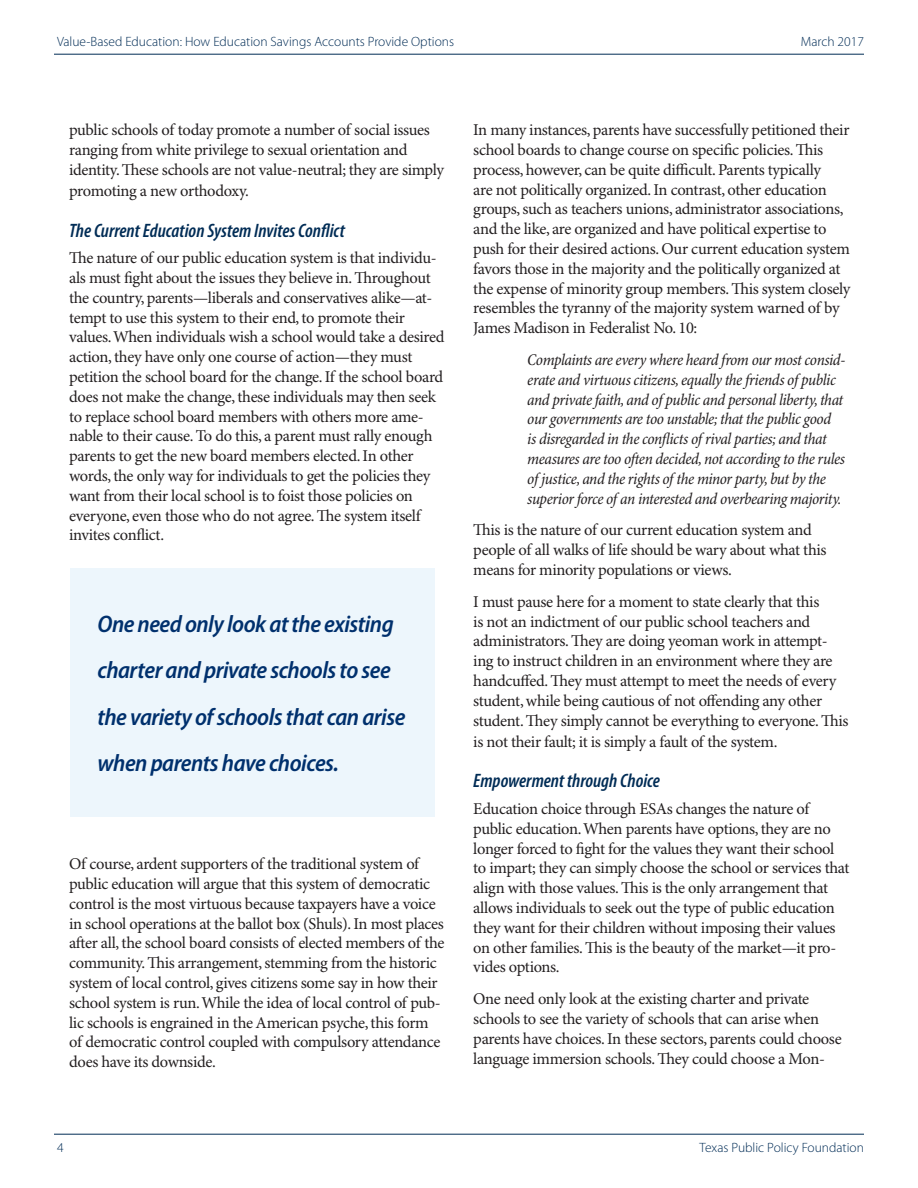
<style>
.page{position:relative;width:918px;height:1188px;background:#fff}
.page>*{position:absolute;margin:0;border:0;box-sizing:border-box;transform-origin:0 0}
.Normal_wrd_7{font:italic 600 semi-condensed 24px/46.5px "Myriad Pro";letter-spacing:-.02em;color:#00306d}
.Normal_wrd_7-2{font:italic 600 condensed 19.5px "Myriad Pro";color:#002c55}
.Normal_wrd_7-3{font:16.5px/19.8px "Minion Pro";letter-spacing:-.02em;color:#231f20}
.Normal_wrd_7-4{font:italic condensed 16.5px/19.8px "Minion Pro";letter-spacing:-.025em;color:#231f20}
.t1{font:300 13.5px "Myriad Pro";color:#002c55}
</style>
<div class="page">
<hr style="left:54px;top:54px;width:810px;height:1px;background:#002c55">
<hr style="left:54px;top:1134px;width:810px;height:1px;background:#002c55">
<div style="left:70px;top:568px;width:365px;height:249px;background:#edf6fc"></div>
<p class="t1" style="left:57px;top:34px;width:399px">Value-Based Education: How Education Savings Accounts Provide Options</p>
<p class="t1" style="left:801px;top:34px;width:65px">March 2017</p>
<p class="Normal_wrd_7-3" style="left:69px;top:121px;width:377px">public schools of today promote a number of social issues ranging from white privilege to sexual orientation and identity. These schools are not value-neutral; they are simply</p>
<p class="Normal_wrd_7-3" style="left:69px;top:182px;width:181px">promoting a new orthodoxy.</p>
<p class="Normal_wrd_7-2" style="left:69px;top:220px;width:277px">The Current Education System Invites Conflict</p>
<p class="Normal_wrd_7-3" style="left:69px;top:249px;width:377px">The nature of our public education system is that individu&shy;als must fight about the issues they believe in. Throughout the country, parents—liberals and conservatives alike—at&shy;tempt to use this system to their end, to promote their values. When individuals wish a school would take a desired action, they have only one course of action—they must petition the school board for the change. If the school board does not make the change, these individuals may then seek to replace school board members with others more ame&shy;nable to their cause. To do this, a parent must rally enough parents to get the new board members elected. In other words, the only way for individuals to get the policies they want from their local school is to foist those policies on everyone, even those who do not agree. The system itself invites conflict.</p>
<p class="Normal_wrd_7" style="left:98px;top:601px;width:309px">One need only look at the existing charter and private schools to see the variety of schools that can arise when parents have choices.</p>
<p class="Normal_wrd_7-3" style="left:69px;top:855px;width:377px">Of course, ardent supporters of the traditional system of public education will argue that this system of democratic control is the most virtuous because taxpayers have a voice in school operations at the ballot box (Shuls). In most places after all, the school board consists of elected members of the community. This arrangement, stemming from the historic system of local control, gives citizens some say in how their school system is run. While the idea of local control of pub&shy;lic schools is engrained in the American psyche, this form of democratic control coupled with compulsory attendance does have its downside.</p>
<p class="Normal_wrd_7-3" style="left:473px;top:121px;width:379px">In many instances, parents have successfully petitioned their school boards to change course on specific policies. This process, however, can be quite difficult. Parents typically<br>are not politically organized. In contrast, other education groups, such as teachers unions, administrator associations, and the like, are organized and have political expertise to push for their desired actions. Our current education system favors those in the majority and the politically organized at the expense of minority group members. This system closely resembles the tyranny of the majority system warned of by James Madison in Federalist No. 10:</p>
<p class="Normal_wrd_7-4" style="left:527px;top:350px;width:320px">Complaints are every where heard from our most consid&shy;erate and virtuous citizens, equally the friends of public and private faith, and of public and personal liberty, that our governments are too unstable; that the public good<br>is disregarded in the conflicts of rival parties; and that measures are too often decided, not according to the rules of justice, and the rights of the minor party, but by the superior force of an interested and overbearing majority.</p>
<p class="Normal_wrd_7-3" style="left:473px;top:521px;width:355px">This is the nature of our current education system and people of all walks of life should be wary about what this means for minority populations or views.</p>
<p class="Normal_wrd_7-3" style="left:473px;top:592px;width:377px">I must pause here for a moment to state clearly that this<br>is not an indictment of our public school teachers and administrators. They are doing yeoman work in attempt&shy;ing to instruct children in an environment where they are handcuffed. They must attempt to meet the needs of every student, while being cautious of not offending any other student. They simply cannot be everything to everyone. This</p>
<p class="Normal_wrd_7-3" style="left:473px;top:733px;width:306px">is not their fault; it is simply a fault of the system.</p>
<p class="Normal_wrd_7-2" style="left:473px;top:771px;width:188px">Empowerment through Choice</p>
<p class="Normal_wrd_7-3" style="left:473px;top:800px;width:378px">Education choice through ESAs changes the nature of public education. When parents have options, they are no longer forced to fight for the values they want their school to impart; they can simply choose the school or services that align with those values. This is the only arrangement that allows individuals to seek out the type of public education they want for their children without imposing their values on other families. This is the beauty of the market—it pro&shy;vides options.</p>
<p class="Normal_wrd_7-3" style="left:473px;top:990px;width:370px">One need only look at the existing charter and private schools to see the variety of schools that can arise when parents have choices. In these sectors, parents could choose language immersion schools. They could choose a Mon-</p>
<p class="t1" style="left:57px;top:1140px;width:8px">4</p>
<p class="t1" style="left:700px;top:1140px;width:166px">Texas Public Policy Foundation</p>
</div>
